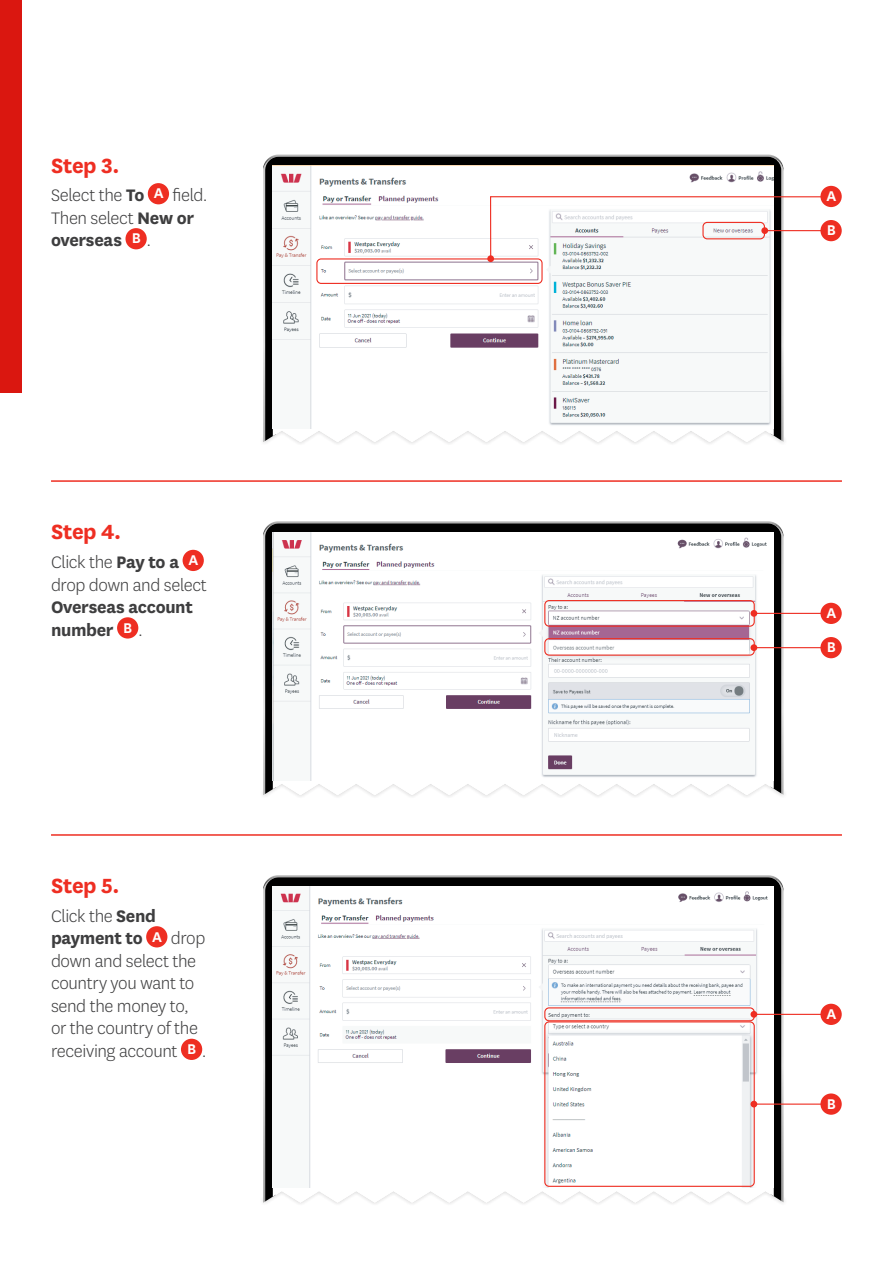
<style>
.page{position:relative;width:893px;height:1263px;background:#fff}
.page>*{position:absolute;margin:0;border:0;box-sizing:border-box;transform-origin:0 0}
.Body{font:700 24px "National LF";letter-spacing:-.02em;color:#ee2e22}
.Body-2{font:300 19.5px/22.5px "National LF";letter-spacing:-.02em;color:#3e3e3f}
.Body-3{font:700 19.5px/22.5px "National LF";letter-spacing:-.015em;color:#3e3e3f}
.small_text{font:600 16.5px "National LF";color:#fff}
.s1{font-weight:700}
.s2{font-weight:300}
</style>
<div class="page">
<div style="left:0;top:0;width:22px;height:393px;background:#da1710"></div>
<hr style="left:51px;top:480px;width:791px;height:2px;background:#ee2e22">
<hr style="left:51px;top:834px;width:791px;height:2px;background:#ee2e22">
<div style="left:148px;top:183px;width:21px;height:21px;background:#ee2e22;border-radius:50%"></div>
<div style="left:125px;top:228px;width:22px;height:21px;background:#ee2e22;border-radius:50%"></div>
<svg style="left:820px;top:220px;width:22px;height:21px"></svg>
<svg style="left:263px;top:155px;width:577px;height:288px"></svg>
<div style="left:487px;top:255px;width:7px;height:7px;background:#ee2e22;border-radius:50%"></div>
<div style="left:820px;top:186px;width:22px;height:21px;background:#ee2e22;border-radius:50%"></div>
<svg style="left:263px;top:521px;width:522px;height:275px;background:#4d4c4c"></svg>
<svg style="left:273px;top:533px;width:501px;height:262px"></svg>
<img style="left:273px;top:533px;width:500px;height:247px">
<svg style="left:263px;top:875px;width:522px;height:328px;background:#434343"></svg>
<svg style="left:273px;top:886px;width:501px;height:317px"></svg>
<img style="left:273px;top:886px;width:500px;height:302px">
<hr style="left:754px;top:613px;width:74px;height:1px;background:#ee2e22">
<div style="left:750px;top:610px;width:7px;height:7px;background:#ee2e22;border-radius:50%"></div>
<hr style="left:754px;top:1014px;width:74px;height:1px;background:#ee2e22">
<div style="left:750px;top:1011px;width:7px;height:7px;background:#ee2e22;border-radius:50%"></div>
<hr style="left:754px;top:647px;width:74px;height:1px;background:#ee2e22">
<div style="left:750px;top:644px;width:7px;height:7px;background:#ee2e22;border-radius:50%"></div>
<hr style="left:754px;top:1103px;width:74px;height:2px;background:#ee2e22">
<div style="left:750px;top:1101px;width:7px;height:6px;background:#ee2e22;border-radius:50%"></div>
<div style="left:820px;top:603px;width:22px;height:21px;background:#ee2e22;border-radius:50%"></div>
<div style="left:820px;top:1004px;width:22px;height:21px;background:#ee2e22;border-radius:50%"></div>
<div style="left:820px;top:637px;width:22px;height:21px;background:#ee2e22;border-radius:50%"></div>
<div style="left:820px;top:1093px;width:22px;height:22px;background:#ee2e22;border-radius:50%"></div>
<div style="left:544px;top:600px;width:211px;height:27px;border:1px solid #ee2e22;border-radius:4px"></div>
<div style="left:544px;top:1007px;width:211px;height:14px;border:1px solid #ee2e22;border-radius:4px"></div>
<div style="left:544px;top:638px;width:211px;height:18px;border:1px solid #ee2e22;border-radius:4px"></div>
<div style="left:544px;top:1021px;width:211px;height:166px;border:1px solid #ee2e22;border-radius:4px"></div>
<div style="left:183px;top:550px;width:21px;height:21px;background:#ee2e22;border-radius:50%"></div>
<div style="left:117px;top:617px;width:21px;height:21px;background:#ee2e22;border-radius:50%"></div>
<div style="left:146px;top:926px;width:21px;height:21px;background:#ee2e22;border-radius:50%"></div>
<div style="left:181px;top:1039px;width:21px;height:21px;background:#ee2e22;border-radius:50%"></div>
<p class="Body" style="left:51px;top:148px;width:70px">Step 3.</p>
<p class="Body-2" style="left:51px;top:184px;width:95px">Select the <span class="s1">To</span></p>
<p class="small_text" style="left:154px;top:182px;width:11px">A</p>
<p class="Body-2" style="left:51px;top:184px;width:158px;text-indent:121px">field.<br>Then select <span class="s1">New or overseas</span></p>
<p class="small_text" style="left:132px;top:227px;width:11px">B</p>
<p class="Body-2" style="left:146px;top:229px;width:6px">.</p>
<p class="Body" style="left:51px;top:515px;width:72px">Step 4.</p>
<p class="Body-2" style="left:51px;top:550px;width:130px">Click the <span class="s1">Pay to a</span></p>
<p class="small_text" style="left:188px;top:549px;width:11px">A</p>
<p class="Body-3" style="left:51px;top:572px;width:157px"><span class="s2">drop down and select<br></span>Overseas account number</p>
<p class="small_text" style="left:123px;top:616px;width:11px">B</p>
<p class="Body-2" style="left:138px;top:618px;width:6px">.</p>
<p class="Body" style="left:51px;top:869px;width:70px">Step 5.</p>
<p class="Body-3" style="left:51px;top:903px;width:107px"><span class="s2">Click the</span> Send payment to</p>
<p class="Body-2" style="left:51px;top:927px;width:156px;text-indent:120px">drop down and select the country you want to send the money to, or the country of the receiving account</p>
<p class="small_text" style="left:152px;top:925px;width:11px">A</p>
<p class="small_text" style="left:187px;top:1037px;width:11px">B</p>
<p class="Body-2" style="left:202px;top:1039px;width:6px">.</p>
<p class="small_text" style="left:826px;top:185px;width:11px">A</p>
<p class="small_text" style="left:827px;top:219px;width:11px">B</p>
<p class="small_text" style="left:826px;top:601px;width:11px">A</p>
<p class="small_text" style="left:827px;top:636px;width:11px">B</p>
<p class="small_text" style="left:826px;top:1002px;width:11px">A</p>
<p class="small_text" style="left:827px;top:1092px;width:11px">B</p>
</div>
